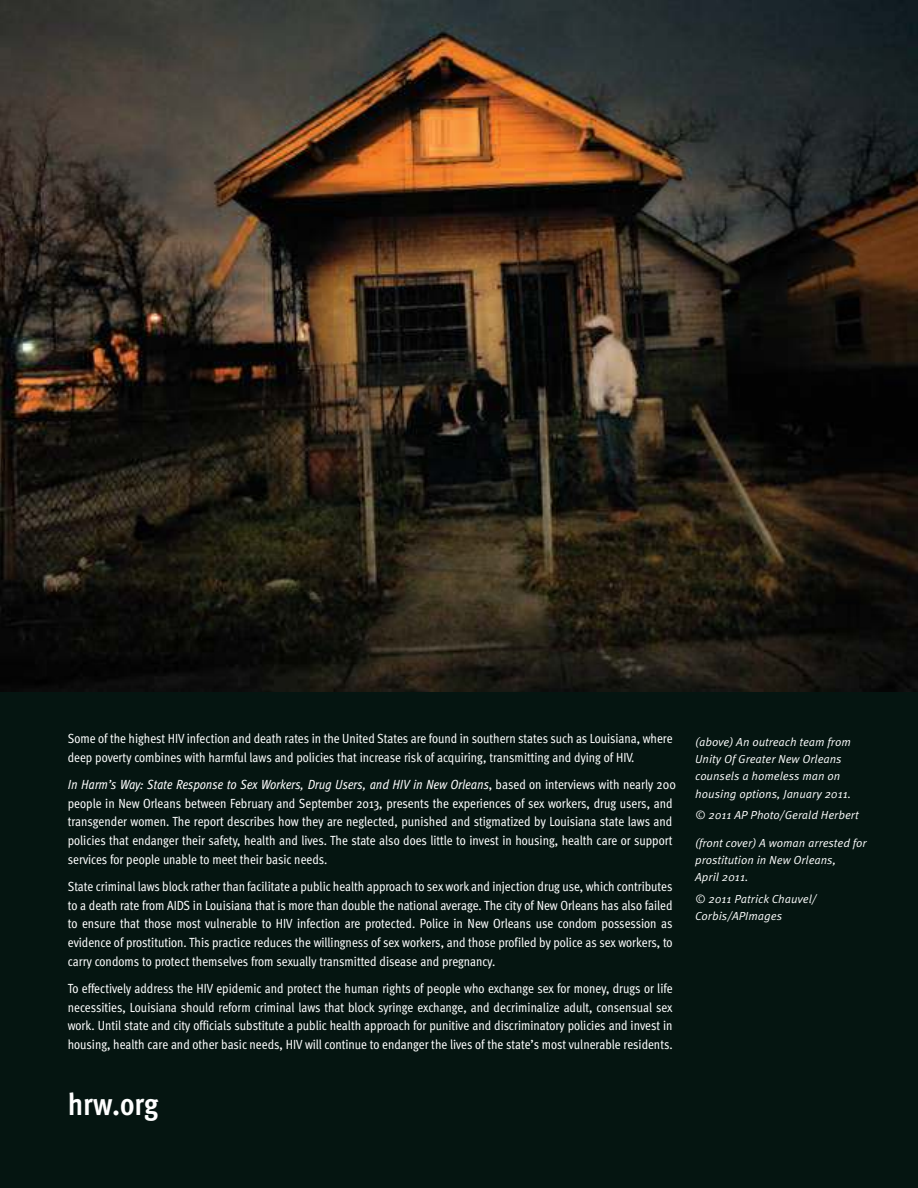
<style>
.page{position:relative;width:918px;height:1188px;background:#fff}
.page>*{position:absolute;margin:0;border:0;box-sizing:border-box;transform-origin:0 0}
.t1{font:700 condensed 31.2px "Meta Pro";color:#fff}
.t2{font:condensed 13.2px/18.8px "Meta Pro";color:#fff}
.t3{font:11.7px/17.1px "Meta Pro Norm Ita";color:#fff}
.s1{font-style:italic}
</style>
<div class="page">
<img style="left:0;top:0;width:918px;height:693px">
<div style="left:0;top:693px;width:918px;height:495px;background:#051511"></div>
<p class="t2" style="left:68px;top:730px;width:606px">Some of the highest HIV infection and death rates in the United States are found in southern states such as Louisiana, where deep poverty combines with harmful laws and policies that increase risk of acquiring, transmitting and dying of HIV.</p>
<p class="t2" style="left:68px;top:776px;width:610px"><span class="s1">In Harm’s Way: State Response to Sex Workers, Drug Users, and HIV in New Orleans</span>, based on interviews with nearly 200 people in New Orleans between February and September 2013, presents the experiences of sex workers, drug users, and transgender women. The report describes how they are neglected, punished and stigmatized by Louisiana state laws and policies that endanger their safety, health and lives. The state also does little to invest in housing, health care or support services for people unable to meet their basic needs.</p>
<p class="t2" style="left:68px;top:878px;width:606px;text-align:justify">State criminal laws block rather than facilitate a public health approach to sex work and injection drug use, which contributes to a death rate from AIDS in Louisiana that is more than double the national average. The city of New Orleans has also failed to ensure that those most vulnerable to HIV infection are protected. Police in New Orleans use condom possession as evidence of prostitution. This practice reduces the willingness of sex workers, and those profiled by police as sex workers, to carry condoms to protect themselves from sexually transmitted disease and pregnancy.</p>
<p class="t2" style="left:68px;top:980px;width:606px;text-align:justify">To effectively address the HIV epidemic and protect the human rights of people who exchange sex for money, drugs or life necessities, Louisiana should reform criminal laws that block syringe exchange, and decriminalize adult, consensual sex work. Until state and city officials substitute a public health approach for punitive and discriminatory policies and invest in housing, health care and other basic needs, HIV will continue to endanger the lives of the state’s most vulnerable residents.</p>
<h1 class="t1" style="left:68px;top:1092px;width:92px">hrw.org</h1>
<p class="t3" style="left:695px;top:734px;width:157px">(above) An outreach team from<br>Unity Of Greater New Orleans counsels a homeless man on housing options, January 2011.</p>
<p class="t3" style="left:695px;top:807px;width:165px">© 2011 AP Photo/Gerald Herbert</p>
<p class="t3" style="left:695px;top:835px;width:173px">(front cover) A woman arrested for prostitution in New Orleans,<br>April 2011.</p>
<p class="t3" style="left:695px;top:891px;width:123px">© 2011 Patrick Chauvel/<br>Corbis/APImages</p>
</div>
